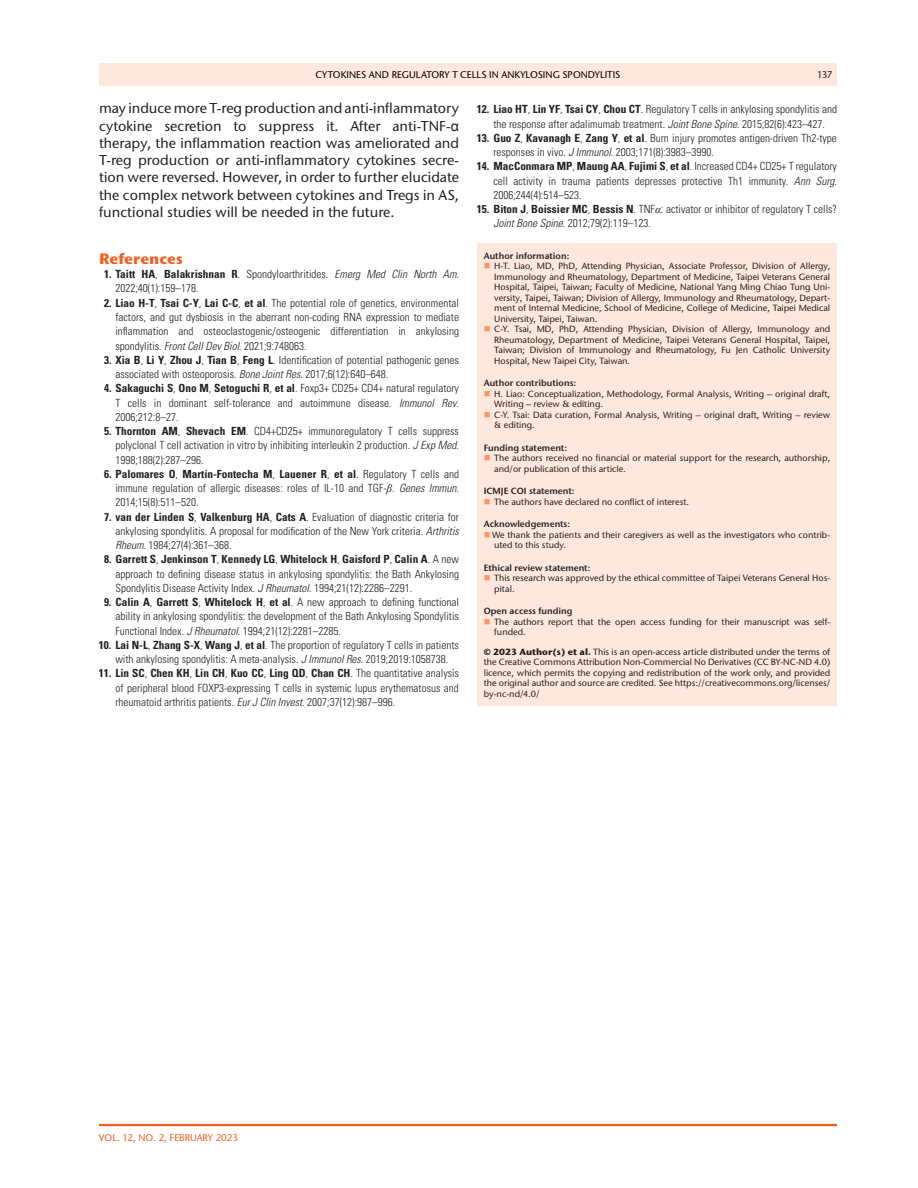
<style>
.page{position:relative;width:918px;height:1188px;background:#fff}
.page>*{position:absolute;margin:0;border:0;box-sizing:border-box;transform-origin:0 0}
.t1{font:700 15px "Stone Sans ITC Pro";color:#f15f23}
.t2{font:500 14.25px/17.2px "Stone Sans ITC Pro";color:#231f20;text-align:justify}
.t3{font:300 condensed 11.25px/14.2px "Univers LT Std";color:#231f20;text-align:justify}
.t4{font:500 9.75px "Stone Sans ITC Pro";color:#000}
.t5{font:500 9.75px "Stone Sans ITC Pro";color:#f15f23}
.t6{font:500 9.75px "Stone Sans ITC Pro";color:#231f20}
.t7{font:500 9px/10.5px "Stone Sans ITC Pro";color:#231f20}
.t8{font:600 9px "Stone Sans ITC Pro";color:#231f20}
.s1{font-family:"Arial Unicode MS";font-weight:400}
.s2{font-weight:700}
.s3{font-style:italic}
.s4{font-family:"Times New Roman";font-weight:400;font-style:italic;font-stretch:normal}
</style>
<div class="page">
<hr style="left:99px;top:1124px;width:738px;height:2px;background:#f15f23">
<div style="left:99px;top:63px;width:738px;height:23px;background:#fee7dc"></div>
<div style="left:477px;top:243px;width:360px;height:463px;background:#fee7dc"></div>
<p class="t4" style="left:316px;top:68px;width:306px">CYTOKINES AND REGULATORY T CELLS IN ANKYLOSING SPONDYLITIS</p>
<p class="t6" style="left:817px;top:68px;width:17px">137</p>
<p class="t2" style="left:99px;top:100px;width:362px">may induce more T-reg production and anti-inflammatory cytokine secretion to suppress it. After anti-TNF-<span class="s1">α </span>therapy, the inflammation reaction was ameliorated and T-reg production or anti-inflammatory cytokines secre&shy;tion were reversed. However, in order to further elucidate the complex network between cytokines and Tregs in AS, functional studies will be needed in the future.</p>
<h1 class="t1" style="left:99px;top:249px;width:85px">References</h1>
<p class="t3" style="left:116px;top:267px;width:345px;text-indent:-11px"><span class="s2">1. Taitt HA</span>, <span class="s2">Balakrishnan R</span>. Spondyloarthritides. <span class="s3">Emerg Med Clin North Am</span>.<br>2022;40(1):159–178.</p>
<p class="t3" style="left:115px;top:296px;width:345px;text-indent:-11px"><span class="s2">2. Liao H-T</span>, <span class="s2">Tsai C-Y</span>, <span class="s2">Lai C-C</span>, <span class="s2">et al</span>. The potential role of genetics, environmental factors, and gut dysbiosis in the aberrant non-coding RNA expression to mediate inflammation and osteoclastogenic/osteogenic differentiation in ankylosing spondylitis. <span class="s3">Front Cell Dev Biol</span>. 2021;9:748063.</p>
<p class="t3" style="left:115px;top:353px;width:345px;text-indent:-11px"><span class="s2">3. Xia B</span>, <span class="s2">Li Y</span>, <span class="s2">Zhou J</span>, <span class="s2">Tian B</span>, <span class="s2">Feng L</span>. Identification of potential pathogenic genes associated with osteoporosis. <span class="s3">Bone Joint Res</span>. 2017;6(12):640–648.</p>
<p class="t3" style="left:115px;top:381px;width:345px;text-indent:-11px"><span class="s2">4. Sakaguchi S</span>, <span class="s2">Ono M</span>, <span class="s2">Setoguchi R</span>, <span class="s2">et al</span>. Foxp3+ CD25+ CD4+ natural regulatory T cells in dominant self-tolerance and autoimmune disease. <span class="s3">Immunol Rev</span>.<br>2006;212:8–27.</p>
<p class="t3" style="left:115px;top:424px;width:345px;text-indent:-11px"><span class="s2">5. Thornton AM</span>, <span class="s2">Shevach EM</span>. CD4+CD25+ immunoregulatory T cells suppress polyclonal T cell activation in vitro by inhibiting interleukin 2 production. <span class="s3">J Exp Med</span>.<br>1998;188(2):287–296.</p>
<p class="t3" style="left:115px;top:467px;width:345px;text-indent:-11px"><span class="s2">6. Palomares O</span>, <span class="s2">Martín-Fontecha M</span>, <span class="s2">Lauener R</span>, <span class="s2">et al</span>. Regulatory T cells and immune regulation of allergic diseases: roles of IL-10 and TGF-<span class="s4">β</span>. <span class="s3">Genes Immun</span>.<br>2014;15(8):511–520.</p>
<p class="t3" style="left:115px;top:509px;width:345px;text-indent:-11px"><span class="s2">7. van der Linden S</span>, <span class="s2">Valkenburg HA</span>, <span class="s2">Cats A</span>. Evaluation of diagnostic criteria for ankylosing spondylitis. A proposal for modification of the New York criteria. <span class="s3">Arthritis Rheum</span>. 1984;27(4):361–368.</p>
<p class="t3" style="left:115px;top:552px;width:345px;text-indent:-11px"><span class="s2">8. Garrett S</span>, <span class="s2">Jenkinson T</span>, <span class="s2">Kennedy LG</span>, <span class="s2">Whitelock H</span>, <span class="s2">Gaisford P</span>, <span class="s2">Calin A</span>. A new approach to defining disease status in ankylosing spondylitis: the Bath Ankylosing Spondylitis Disease Activity Index. <span class="s3">J Rheumatol</span>. 1994;21(12):2286–2291.</p>
<p class="t3" style="left:115px;top:595px;width:345px;text-indent:-11px"><span class="s2">9. Calin A</span>, <span class="s2">Garrett S</span>, <span class="s2">Whitelock H</span>, <span class="s2">et al</span>. A new approach to defining functional ability in ankylosing spondylitis: the development of the Bath Ankylosing Spondylitis Functional Index. <span class="s3">J Rheumatol</span>. 1994;21(12):2281–2285.</p>
<p class="t3" style="left:99px;top:638px;width:362px;text-align:center"><span class="s2">10. Lai N-L</span>, <span class="s2">Zhang S-X</span>, <span class="s2">Wang J</span>, <span class="s2">et al</span>. The proportion of regulatory T cells in patients with ankylosing spondylitis: A meta-analysis. <span class="s3">J Immunol Res</span>. 2019;2019:1058738.</p>
<p class="t3" style="left:115px;top:666px;width:345px;text-indent:-17px"><span class="s2">11. Lin SC</span>, <span class="s2">Chen KH</span>, <span class="s2">Lin CH</span>, <span class="s2">Kuo CC</span>, <span class="s2">Ling QD</span>, <span class="s2">Chan CH</span>. The quantitative analysis of peripheral blood FOXP3-expressing T cells in systemic lupus erythematosus and rheumatoid arthritis patients. <span class="s3">Eur J Clin Invest</span>. 2007;37(12):987–996.</p>
<p class="t3" style="left:477px;top:102px;width:362px;text-align:center"><span class="s2">12. Liao HT</span>, <span class="s2">Lin YF</span>, <span class="s2">Tsai CY</span>, <span class="s2">Chou CT</span>. Regulatory T cells in ankylosing spondylitis and the response after adalimumab treatment. <span class="s3">Joint Bone Spine</span>. 2015;82(6):423–427.</p>
<p class="t3" style="left:493px;top:131px;width:345px;text-indent:-17px"><span class="s2">13. Guo Z</span>, <span class="s2">Kavanagh E</span>, <span class="s2">Zang Y</span>, <span class="s2">et al</span>. Burn injury promotes antigen-driven Th2-type responses in vivo. <span class="s3">J Immunol</span>. 2003;171(8):3983–3990.</p>
<p class="t3" style="left:493px;top:159px;width:345px;text-indent:-17px"><span class="s2">14. MacConmara MP</span>, <span class="s2">Maung AA</span>, <span class="s2">Fujimi S</span>, <span class="s2">et al</span>. Increased CD4+ CD25+ T regulatory cell activity in trauma patients depresses protective Th1 immunity. <span class="s3">Ann Surg</span>.<br>2006;244(4):514–523.</p>
<p class="t3" style="left:494px;top:202px;width:345px;text-indent:-17px"><span class="s2">15. Biton J</span>, <span class="s2">Boissier MC</span>, <span class="s2">Bessis N</span>. TNF<span class="s4">α</span>: activator or inhibitor of regulatory T cells?<br><span class="s3">Joint Bone Spine</span>. 2012;79(2):119–123.</p>
<p class="t8" style="left:484px;top:250px;width:87px">Author information:</p>
<p class="t7" style="left:494px;top:261px;width:338px">H-T. Liao, MD, PhD, Attending Physician, Associate Professor, Division of Allergy, Immunology and Rheumatology, Department of Medicine, Taipei Veterans General Hospital, Taipei, Taiwan; Faculty of Medicine, National Yang Ming Chiao Tung Uni&shy;versity, Taipei, Taiwan; Division of Allergy, Immunology and Rheumatology, Depart&shy;ment of Internal Medicine, School of Medicine, College of Medicine, Taipei Medical University, Taipei, Taiwan.<br>C-Y. Tsai, MD, PhD, Attending Physician, Division of Allergy, Immunology and Rheumatology, Department of Medicine, Taipei Veterans General Hospital, Taipei, Taiwan; Division of Immunology and Rheumatology, Fu Jen Catholic University Hospital, New Taipei City, Taiwan.</p>
<p class="t8" style="left:484px;top:377px;width:94px">Author contributions:</p>
<p class="t7" style="left:494px;top:388px;width:338px">H. Liao: Conceptualization, Methodology, Formal Analysis, Writing – original draft, Writing – review &amp; editing.<br>C-Y. Tsai: Data curation, Formal Analysis, Writing – original draft, Writing – review &amp; editing.</p>
<p class="t8" style="left:484px;top:442px;width:85px">Funding statement:</p>
<p class="t7" style="left:494px;top:453px;width:338px">The authors received no financial or material support for the research, authorship, and/or publication of this article.</p>
<p class="t8" style="left:484px;top:486px;width:92px">ICMJE COI statement:</p>
<p class="t7" style="left:494px;top:496px;width:196px">The authors have declared no conflict of interest.</p>
<p class="t8" style="left:484px;top:519px;width:88px">Acknowledgements:</p>
<p class="t7" style="left:492px;top:529px;width:340px">We thank the patients and their caregivers as well as the investigators who contrib&shy;uted to this study.</p>
<p class="t8" style="left:484px;top:562px;width:108px">Ethical review statement:</p>
<p class="t7" style="left:494px;top:573px;width:338px">This research was approved by the ethical committee of Taipei Veterans General Hos&shy;pital.</p>
<p class="t8" style="left:484px;top:606px;width:90px">Open access funding</p>
<p class="t7" style="left:494px;top:616px;width:337px">The authors report that the open access funding for their manuscript was self&shy;funded.</p>
<p class="t7" style="left:484px;top:646px;width:348px;text-align:justify"><span class="s2">© 2023 Author(s) et al.</span> This is an open-access article distributed under the terms of the Creative Commons Attribution Non-Commercial No Derivatives (CC BY-NC-ND 4.0) licence, which permits the copying and redistribution of the work only, and provided the original author and source are credited. See https://creativecommons.org/licenses/ by-nc-nd/4.0/</p>
<p class="t5" style="left:99px;top:1132px;width:141px">VOL. 12, NO. 2, FEBRUARY 2023</p>
</div>
